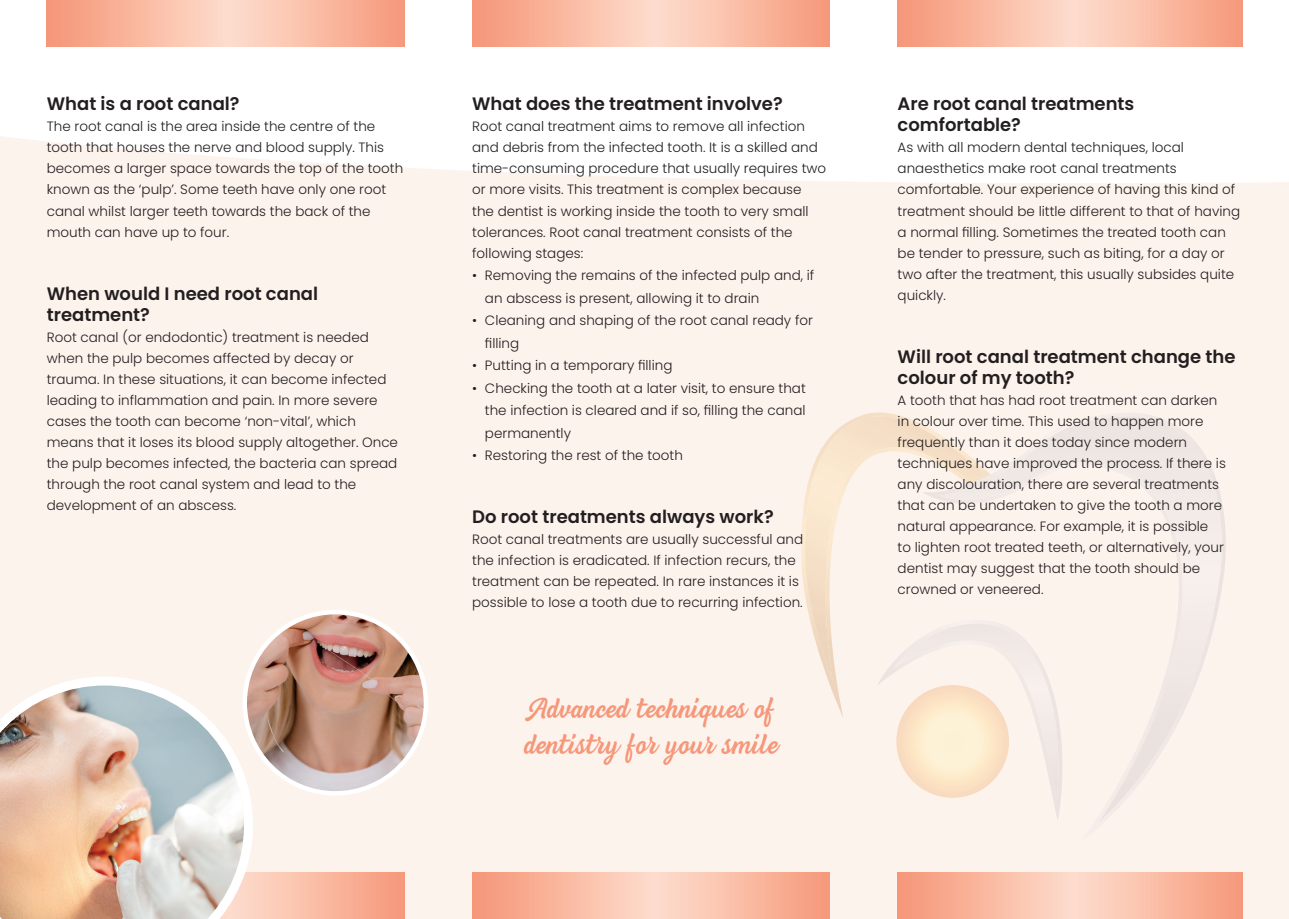
<style>
.page{position:relative;width:1289px;height:919px;background:#fff}
.page>*{position:absolute;margin:0;border:0;box-sizing:border-box;transform-origin:0 0}
.t1{font:500 27px/36px "Beach Bar Script";color:#f6977a}
.t2{font:600 18px/21px "Poppins";color:#231f20}
.t3{font:300 13.5px/21px "Poppins";color:#231f20}
</style>
<div class="page">
<div style="left:0;top:136px;width:1288px;height:782px;background:#fdf3ed"></div>
<svg style="left:801px;top:412px;width:121px;height:306px;background:#fcf0e8"></svg>
<svg style="left:805px;top:416px;width:117px;height:265px;background:#faede1"></svg>
<svg style="left:922px;top:412px;width:264px;height:429px;background:#fcf1ea"></svg>
<svg style="left:939px;top:416px;width:282px;height:405px;background:#f9efea"></svg>
<svg style="left:877px;top:620px;width:185px;height:201px;background:#f9f0ea"></svg>
<svg style="left:896px;top:685px;width:112px;height:112px;background:#fbe7c9"></svg>
<svg style="left:47px;top:1px;width:357px;height:46px;background:#f9baa3"></svg>
<svg style="left:253px;top:872px;width:151px;height:46px;background:#f9b79f"></svg>
<svg style="left:472px;top:1px;width:357px;height:46px;background:#f9baa3"></svg>
<svg style="left:472px;top:872px;width:357px;height:46px;background:#f9baa3"></svg>
<svg style="left:897px;top:1px;width:345px;height:46px;background:#f9baa2"></svg>
<svg style="left:897px;top:872px;width:345px;height:46px;background:#f9baa2"></svg>
<svg style="left:0;top:676px;width:253px;height:242px;background:#decbbe"></svg>
<img style="left:245px;top:612px;width:181px;height:181px;border-radius:91px">
<div style="left:242px;top:609px;width:186px;height:186px;border:4px solid #fff;border-radius:50%"></div>
<h2 class="t2" style="left:47px;top:94px;width:194px">What is a root canal?</h2>
<p class="t3" style="left:47px;top:116px;width:358px">The root canal is the area inside the centre of the tooth that houses the nerve and blood supply. This becomes a larger space towards the top of the tooth known as the ‘pulp’. Some teeth have only one root canal whilst larger teeth towards the back of the mouth can have up to four.</p>
<h2 class="t2" style="left:47px;top:283px;width:273px">When would I need root canal treatment?</h2>
<p class="t3" style="left:47px;top:326px;width:353px">Root canal (or endodontic) treatment is needed when the pulp becomes affected by decay or trauma. In these situations, it can become infected leading to inflammation and pain. In more severe cases the tooth can become ‘non-vital’, which means that it loses its blood supply altogether. Once the pulp becomes infected, the bacteria can spread through the root canal system and lead to the development of an abscess.</p>
<h2 class="t2" style="left:472px;top:94px;width:312px">What does the treatment involve?</h2>
<p class="t3" style="left:472px;top:116px;width:355px">Root canal treatment aims to remove all infection and debris from the infected tooth. It is a skilled and time-consuming procedure that usually requires two or more visits. This treatment is complex because the dentist is working inside the tooth to very small tolerances. Root canal treatment consists of the following stages:</p>
<p class="t3" style="left:485px;top:264px;width:331px;line-height:22.5px;text-indent:-13px">• Removing the remains of the infected pulp and, if an abscess is present, allowing it to drain</p>
<p class="t3" style="left:485px;top:309px;width:329px;line-height:22.5px;text-indent:-13px">• Cleaning and shaping of the root canal ready for filling</p>
<p class="t3" style="left:472px;top:355px;width:202px">• Putting in a temporary filling</p>
<p class="t3" style="left:485px;top:377px;width:322px;line-height:22.5px;text-align:justify;text-indent:-13px">• Checking the tooth at a later visit, to ensure that the infection is cleared and if so, filling the canal permanently</p>
<p class="t3" style="left:472px;top:445px;width:212px">• Restoring the rest of the tooth</p>
<h2 class="t2" style="left:472px;top:506px;width:303px">Do root treatments always work?</h2>
<p class="t3" style="left:472px;top:529px;width:332px">Root canal treatments are usually successful and the infection is eradicated. If infection recurs, the treatment can be repeated. In rare instances it is possible to lose a tooth due to recurring infection.</p>
<h1 class="t1" style="left:524px;top:690px;width:255px">Advanced techniques of dentistry for your smile</h1>
<h2 class="t2" style="left:897px;top:94px;width:238px">Are root canal treatments comfortable?</h2>
<p class="t3" style="left:897px;top:137px;width:344px">As with all modern dental techniques, local anaesthetics make root canal treatments comfortable. Your experience of having this kind of treatment should be little different to that of having a normal filling. Sometimes the treated tooth can be tender to pressure, such as biting, for a day or two after the treatment, this usually subsides quite quickly.</p>
<h2 class="t2" style="left:897px;top:346px;width:339px">Will root canal treatment change the colour of my tooth?</h2>
<p class="t3" style="left:897px;top:389px;width:330px">A tooth that has had root treatment can darken in colour over time. This used to happen more frequently than it does today since modern techniques have improved the process. If there is any discolouration, there are several treatments that can be undertaken to give the tooth a more natural appearance. For example, it is possible<br>to lighten root treated teeth, or alternatively, your dentist may suggest that the tooth should be crowned or veneered.</p>
</div>
